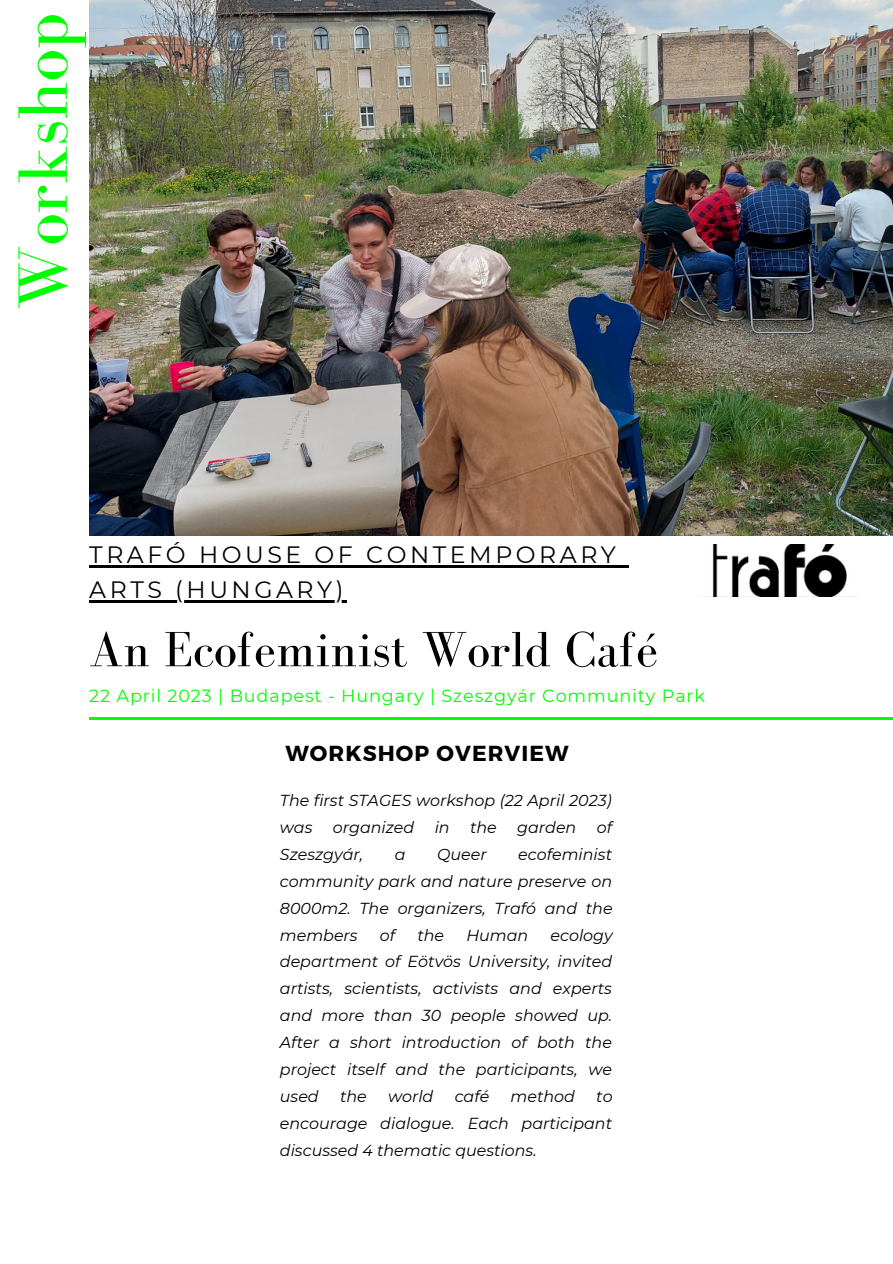
<style>
.page{position:relative;width:893px;height:1264px;background:#fff}
.page>*{position:absolute;margin:0;border:0;box-sizing:border-box;transform-origin:0 0}
.t1{font:72px "Bodoni FLF";color:#0f0}
.t2{font:51px "Bodoni FLF";color:#000}
.t3{font:23.55px "Montserrat";letter-spacing:.15em;color:#000}
.t4{font:700 21.75px "Montserrat";letter-spacing:.05em;color:#000}
.t5{font:17.55px "Montserrat";letter-spacing:.05em;color:#0f0}
.t6{font:italic 15.9px/27px "Montserrat";color:#000;text-align:justify}
</style>
<div class="page">
<img style="left:89px;top:0;width:803px;height:535px">
<hr style="left:89px;top:717px;width:803px;height:2px;background:#0f0">
<hr style="left:89px;top:565px;width:530px;height:2px;background:#000">
<svg style="left:619px;top:565px;width:10px;height:2px"></svg>
<hr style="left:89px;top:600px;width:258px;height:2px;background:#000">
<img style="left:712px;top:545px;width:135px;height:51px">
<p class="t1" style="left:4px;top:310px;width:298px;rotate:-90deg">Workshop</p>
<p class="t3" style="left:89px;top:540px;width:528px">TRAFÓ HOUSE OF CONTEMPORARY</p>
<p class="t3" style="left:89px;top:575px;width:256px">ARTS (HUNGARY)</p>
<p class="t2" style="left:89px;top:621px;width:570px">An Ecofeminist World Café</p>
<p class="t5" style="left:89px;top:685px;width:617px">22 April 2023 | Budapest - Hungary | Szeszgyár Community Park</p>
<p class="t4" style="left:285px;top:739px;width:285px">WORKSHOP OVERVIEW</p>
<p class="t6" style="left:280px;top:786px;width:333px">The first STAGES workshop (22 April 2023) was</p>
<p class="t6" style="left:333px;top:813px;width:83px">organized</p>
<p class="t6" style="left:434px;top:813px;width:17px">in</p>
<p class="t6" style="left:470px;top:813px;width:28px">the</p>
<p class="t6" style="left:517px;top:813px;width:61px">garden</p>
<p class="t6" style="left:596px;top:813px;width:17px">of</p>
<p class="t6" style="left:280px;top:840px;width:85px">Szeszgyár,</p>
<p class="t6" style="left:395px;top:840px;width:12px">a</p>
<p class="t6" style="left:437px;top:840px;width:51px">Queer</p>
<p class="t6" style="left:280px;top:840px;width:334px;text-indent:238px">ecofeminist community park and nature preserve on 8000m2. The organizers, Trafó and the members</p>
<p class="t6" style="left:380px;top:921px;width:17px">of</p>
<p class="t6" style="left:417px;top:921px;width:28px">the</p>
<p class="t6" style="left:466px;top:921px;width:63px">Human</p>
<p class="t6" style="left:280px;top:921px;width:334px;text-indent:270px">ecology department of Eötvös University, invited artists, scientists, activists and experts and more than 30 people showed up.<br>After a short introduction of both the project itself and the participants, we used</p>
<p class="t6" style="left:340px;top:1083px;width:28px">the</p>
<p class="t6" style="left:388px;top:1083px;width:47px">world</p>
<p class="t6" style="left:454px;top:1083px;width:36px">café</p>
<p class="t6" style="left:510px;top:1083px;width:66px">method</p>
<p class="t6" style="left:280px;top:1083px;width:334px;text-indent:316px">to encourage dialogue. Each participant discussed 4 thematic questions.</p>
</div>
